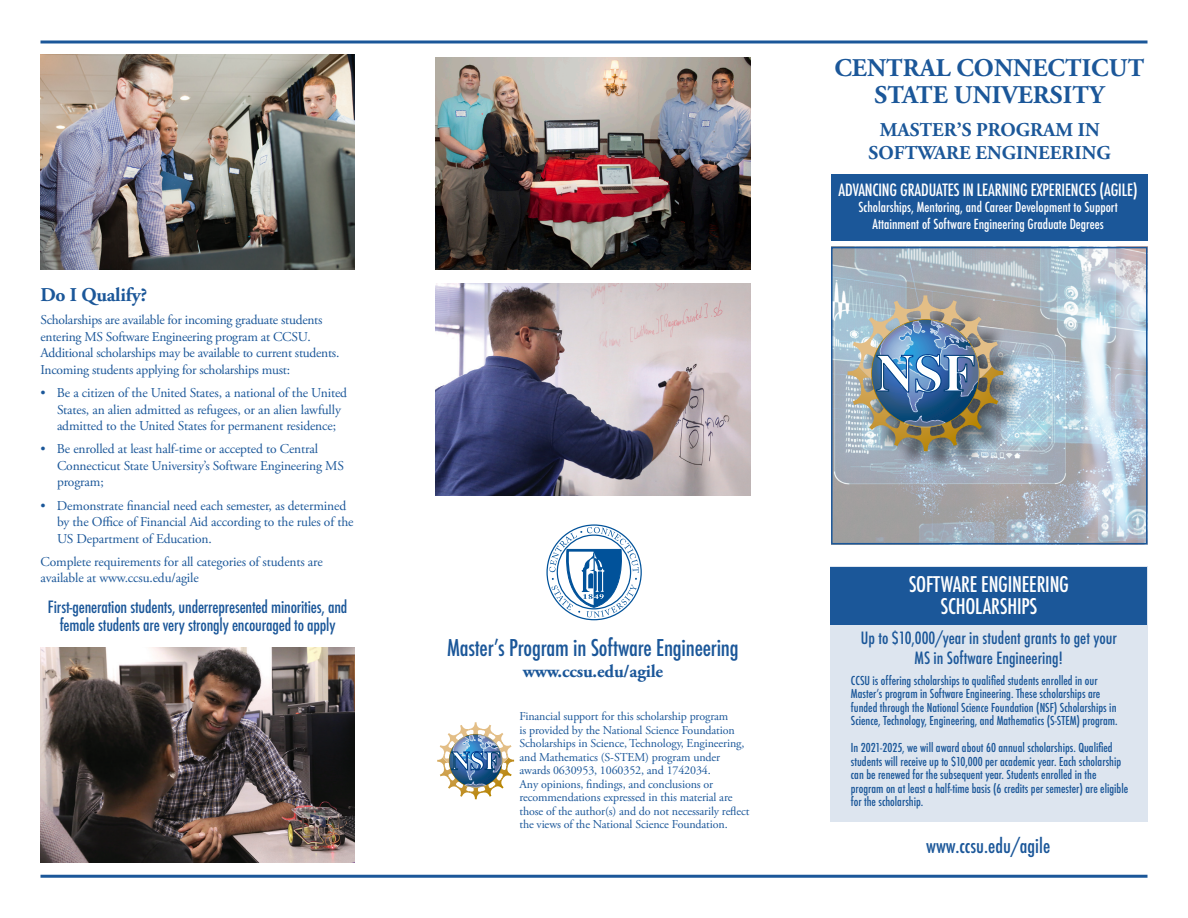
<style>
.page{position:relative;width:1188px;height:918px;background:#fff}
.page>*{position:absolute;margin:0;border:0;box-sizing:border-box;transform-origin:0 0}
.t1{font:700 25.5px/27px "Adobe Garamond Pro";letter-spacing:.005em;color:#1b5799;text-align:center}
.t2{font:500 condensed 22.5px "Futura";letter-spacing:-.01em;color:#1b5799}
.t3{font:500 condensed 21px/22.5px "Futura";letter-spacing:-.01em;color:#fff;text-align:center}
.t4{font:700 19.5px/22.5px "Adobe Garamond Pro";letter-spacing:.005em;color:#1b5799;text-align:center}
.t5{font:500 condensed 19.5px "Futura";color:#1b5799}
.t6{font:700 18px "Adobe Garamond Pro";letter-spacing:-.01em;color:#1b5799}
.t7{font:500 condensed 16.5px/18px "Futura";letter-spacing:-.01em;color:#1b5799;text-align:center}
.t8{font:500 condensed 16.5px "Futura";letter-spacing:-.01em;color:#fff}
.t9{font:13.5px/16.5px "Adobe Garamond Pro";letter-spacing:-.01em;color:#1b5799}
.t10{font:500 condensed 13.5px/16.5px "Futura";color:#fff;text-align:center}
.t11{font:500 condensed 12px/13.5px "Futura";color:#1b5799}
.t12{font:12px/13.5px "Adobe Garamond Pro";letter-spacing:-.01em;color:#1b5799}
</style>
<div class="page">
<div style="left:830px;top:567px;width:318px;height:255px;background:#dde5ef"></div>
<hr style="left:40px;top:40px;width:1108px;height:3px;background:#1b5799">
<hr style="left:40px;top:875px;width:1108px;height:3px;background:#1b5799">
<img style="left:834px;top:250px;width:311px;height:291px">
<div style="left:831px;top:247px;width:317px;height:297px;border:2px solid #1b5799"></div>
<div style="left:831px;top:174px;width:317px;height:66px;background:#1b5799"></div>
<div style="left:852px;top:299px;width:177px;height:178px;background:#231f20;opacity:.75"></div>
<img style="left:848px;top:295px;width:155px;height:156px">
<svg style="left:872px;top:320px;width:107px;height:107px;background:#5882ae"></svg>
<svg style="left:437px;top:722px;width:77px;height:77px"></svg>
<svg style="left:449px;top:734px;width:53px;height:53px;background:#557eaa"></svg>
<img style="left:436px;top:58px;width:314px;height:212px">
<img style="left:436px;top:284px;width:314px;height:212px">
<img style="left:40px;top:55px;width:315px;height:215px">
<img style="left:40px;top:647px;width:315px;height:215px">
<svg style="left:549px;top:527px;width:90px;height:91px"></svg>
<div style="left:557px;top:535px;width:74px;height:74px;border:1px solid #01529a;border-radius:50%"></div>
<div style="left:830px;top:567px;width:317px;height:57px;background:#1b5799"></div>
<p class="t4" style="left:40px;top:284px;width:108px">Do I Qualify?</p>
<p class="t9" style="left:40px;top:312px;width:300px">Scholarships are available for incoming graduate students entering MS Software Engineering program at CCSU.<br>Additional scholarships may be available to current students.<br>Incoming students applying for scholarships must:</p>
<p class="t9" style="left:57px;top:385px;width:292px;text-indent:-16px">• Be a citizen of the United States, a national of the United<br>States, an alien admitted as refugees, or an alien lawfully admitted to the United States for permanent residence;</p>
<p class="t9" style="left:57px;top:441px;width:288px;text-indent:-16px">• Be enrolled at least half-time or accepted to Central<br>Connecticut State University’s Software Engineering MS program;</p>
<p class="t9" style="left:57px;top:498px;width:298px;text-indent:-16px">• Demonstrate financial need each semester, as determined by the Office of Financial Aid according to the rules of the<br>US Department of Education.</p>
<p class="t9" style="left:40px;top:554px;width:284px">Complete requirements for all categories of students are available at www.ccsu.edu/agile</p>
<p class="t7" style="left:48px;top:598px;width:301px">First-generation students, underrepresented minorities, and female students are very strongly encouraged to apply</p>
<p class="t1" style="left:834px;top:55px;width:311px">CENTRAL CONNECTICUT<br>STATE UNIVERSITY</p>
<p class="t4" style="left:869px;top:119px;width:244px">MASTER’S PROGRAM IN<br>SOFTWARE ENGINEERING</p>
<p class="t8" style="left:839px;top:179px;width:301px">ADVANCING GRADUATES IN LEARNING EXPERIENCES (AGILE)</p>
<p class="t10" style="left:859px;top:199px;width:261px">Scholarships, Mentoring, and Career Development to Support<br>Attainment of Software Engineering Graduate Degrees</p>
<p class="t2" style="left:447px;top:633px;width:293px">Master’s Program in Software Engineering</p>
<p class="t6" style="left:523px;top:660px;width:142px">www.ccsu.edu/agile</p>
<p class="t12" style="left:519px;top:710px;width:231px">Financial support for this scholarship program<br>is provided by the National Science Foundation Scholarships in Science, Technology, Engineering, and Mathematics (S-STEM) program under awards 0630953, 1060352, and 1742034.<br>Any opinions, findings, and conclusions or recommendations expressed in this material are those of the author(s) and do not necessarily reflect the views of the National Science Foundation.</p>
<p class="t3" style="left:909px;top:573px;width:162px">SOFTWARE ENGINEERING<br>SCHOLARSHIPS</p>
<p class="t7" style="left:861px;top:629px;width:257px;line-height:19.5px">Up to $10,000/year in student grants to get your<br>MS in Software Engineering!</p>
<p class="t11" style="left:851px;top:674px;width:268px">CCSU is offering scholarships to qualified students enrolled in our Master’s program in Software Engineering. These scholarships are funded through the National Science Foundation (NSF) Scholarships in Science, Technology, Engineering, and Mathematics (S-STEM) program.</p>
<p class="t11" style="left:851px;top:741px;width:279px">In 2021-2025, we will award about 60 annual scholarships. Qualified students will receive up to $10,000 per academic year. Each scholarship can be renewed for the subsequent year. Students enrolled in the program on at least a half-time basis (6 credits per semester) are eligible for the scholarship.</p>
<p class="t5" style="left:926px;top:833px;width:126px">www.ccsu.edu/agile</p>
</div>
